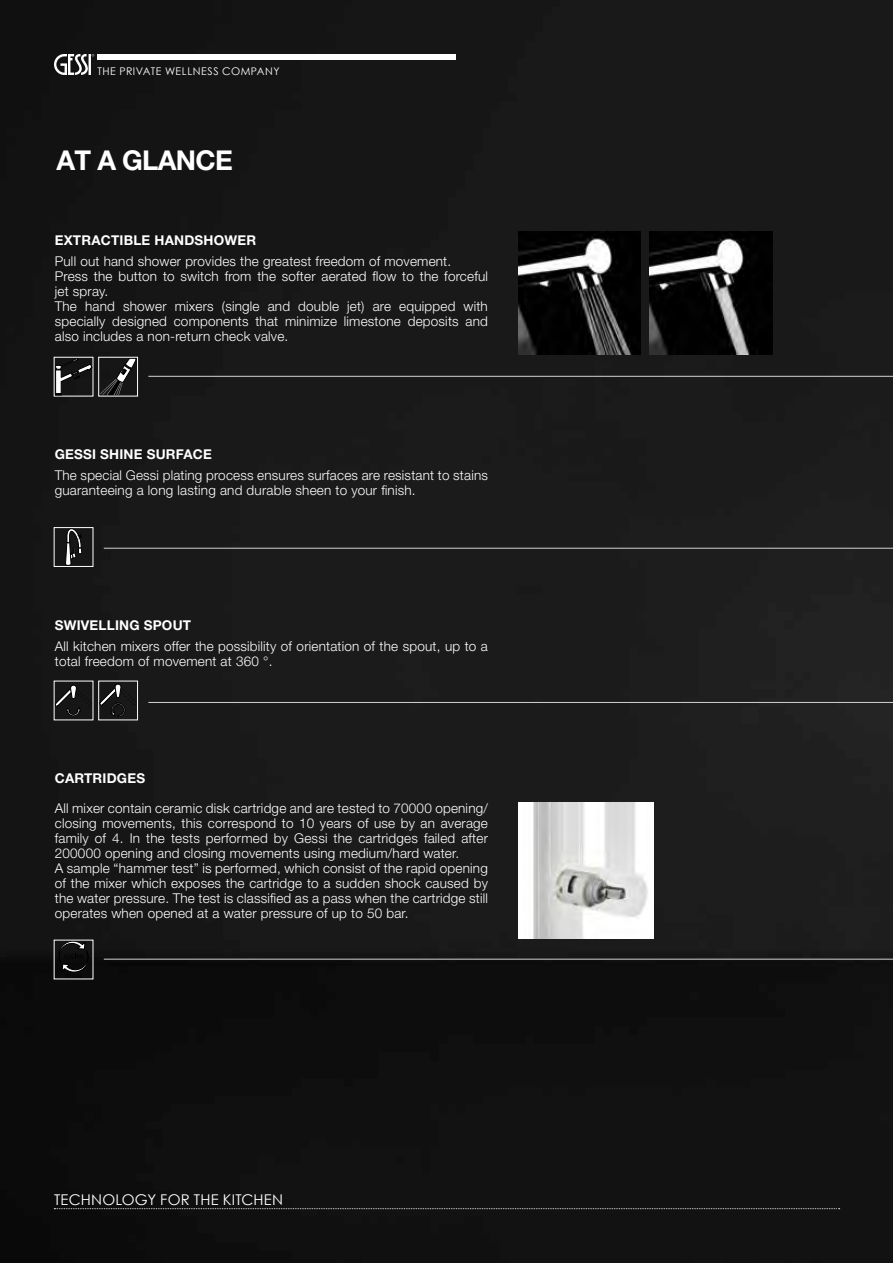
<style>
.page{position:relative;width:893px;height:1263px;background:#fff}
.page>*{position:absolute;margin:0;border:0;box-sizing:border-box;transform-origin:0 0}
.t1{font:700 27.3px "Helvetica Neue LT Std";letter-spacing:-.025em;color:#fff}
.t2{font:14.85px "Century Gothic";letter-spacing:.015em;color:#fff}
.t3{font:300 13.5px/15px "Helvetica Neue LT Std";letter-spacing:.015em;color:#fff}
.t4{font:700 13.5px "Helvetica Neue LT Std";letter-spacing:.015em;color:#fff}
.t5{font:10.5px "Century Gothic";letter-spacing:.05em;color:#fff}
</style>
<div class="page">
<img style="left:0;top:0;width:893px;height:1263px">
<hr style="left:148px;top:376px;width:745px;height:1px;background:#d1d3d4">
<div style="left:54px;top:357px;width:39px;height:39px;border:1px solid #fff"></div>
<svg style="left:55px;top:358px;width:37px;height:37px"></svg>
<div style="left:98px;top:357px;width:40px;height:39px;border:1px solid #fff"></div>
<svg style="left:100px;top:358px;width:36px;height:37px"></svg>
<div style="left:54px;top:527px;width:39px;height:40px;border:1px solid #fff"></div>
<svg style="left:65px;top:528px;width:19px;height:37px"></svg>
<div style="left:98px;top:681px;width:40px;height:39px;border:1px solid #fff"></div>
<svg style="left:100px;top:684px;width:37px;height:33px"></svg>
<svg style="left:55px;top:685px;width:37px;height:31px"></svg>
<hr style="left:148px;top:702px;width:745px;height:1px;background:#d1d3d4">
<hr style="left:104px;top:548px;width:789px;height:1px;background:#d1d3d4">
<hr style="left:104px;top:959px;width:789px;height:1px;background:#d1d3d4">
<svg style="left:59px;top:941px;width:30px;height:37px"></svg>
<img style="left:649px;top:232px;width:123px;height:123px">
<img style="left:518px;top:232px;width:123px;height:123px">
<img style="left:518px;top:803px;width:136px;height:135px">
<div style="left:97px;top:54px;width:358px;height:6px;background:#fff"></div>
<svg style="left:54px;top:54px;width:40px;height:21px"></svg>
<svg style="left:54px;top:1208px;width:786px;height:1px"></svg>
<p class="t5" style="left:97px;top:65px;width:184px">THE PRIVATE WELLNESS COMPANY</p>
<h1 class="t1" style="left:56px;top:143px;width:178px">AT A GLANCE</h1>
<p class="t4" style="left:55px;top:232px;width:203px">EXTRACTIBLE HANDSHOWER</p>
<p class="t3" style="left:55px;top:253px;width:435px">Pull out hand shower provides the greatest freedom of movement.<br>Press the button to switch from the softer aerated flow to the forceful jet spray.<br>The hand shower mixers (single and double jet) are equipped with specially designed components that minimize limestone deposits and also includes a non-return check valve.</p>
<p class="t4" style="left:55px;top:446px;width:158px">GESSI SHINE SURFACE</p>
<p class="t3" style="left:55px;top:468px;width:435px">The special Gessi plating process ensures surfaces are resistant to stains guaranteeing a long lasting and durable sheen to your finish.</p>
<p class="t4" style="left:55px;top:616px;width:138px">SWIVELLING SPOUT</p>
<p class="t3" style="left:55px;top:638px;width:435px">All kitchen mixers offer the possibility of orientation of the spout, up to a total freedom of movement at 360 °.</p>
<p class="t4" style="left:55px;top:770px;width:92px">CARTRIDGES</p>
<p class="t3" style="left:55px;top:800px;width:435px">All mixer contain ceramic disk cartridge and are tested to 70000 opening/ closing movements, this correspond to 10 years of use by an average family of 4. In the tests performed by Gessi the cartridges failed after 200000 opening and closing movements using medium/hard water.<br>A sample “hammer test” is performed, which consist of the rapid opening of the mixer which exposes the cartridge to a sudden shock caused by the water pressure. The test is classified as a pass when the cartridge still operates when opened at a water pressure of up to 50 bar.</p>
<p class="t2" style="left:54px;top:1191px;width:231px">TECHNOLOGY FOR THE KITCHEN</p>
</div>
